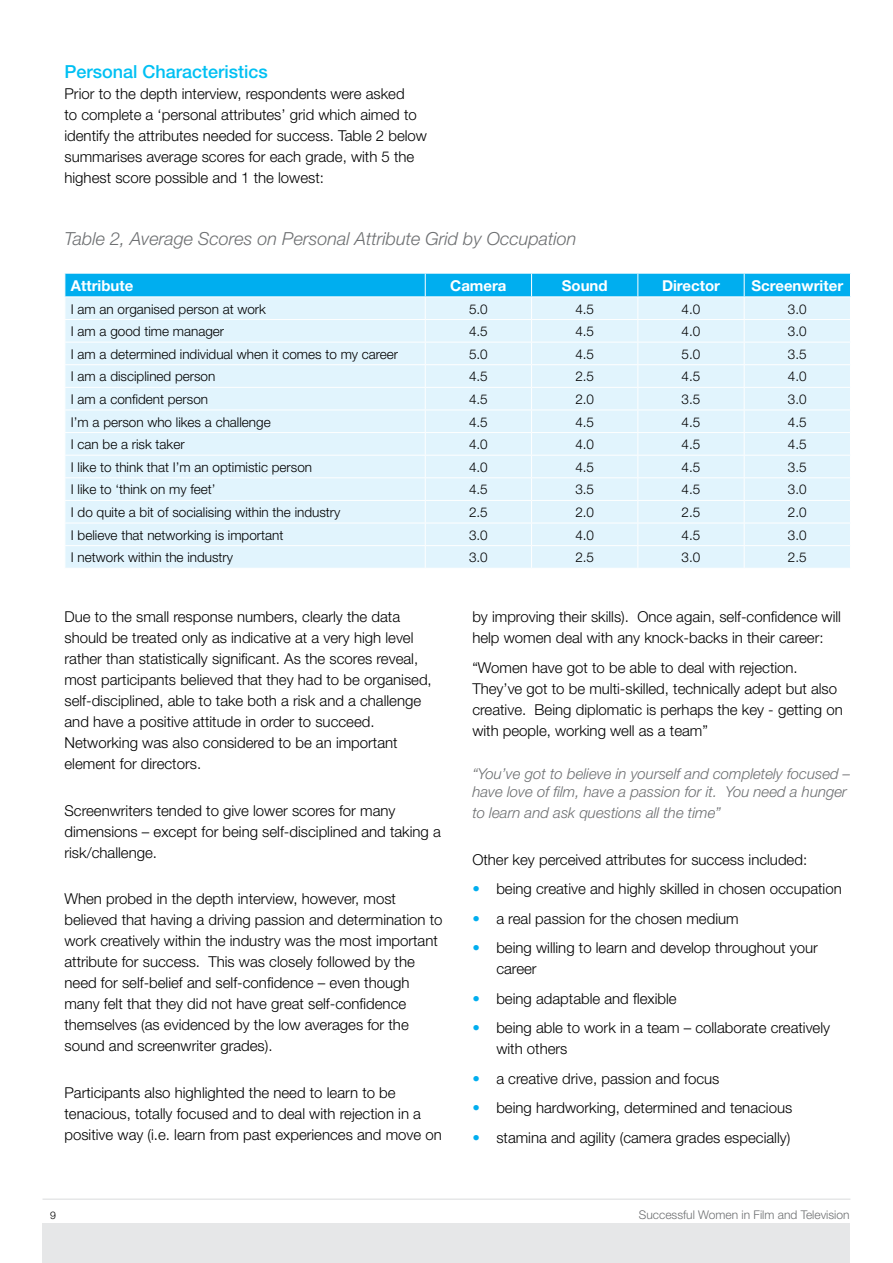
<style>
.page{position:relative;width:893px;height:1263px;background:#fff}
.page>*{position:absolute;margin:0;border:0;box-sizing:border-box;transform-origin:0 0}
.t1{font:italic 300 18px "Helvetica Neue";color:#6d6f71}
.t2{font:500 18px "Helvetica Neue";color:#00c0f3}
.t3{font:300 15px/21px "Helvetica Neue";color:#000}
.t4{font:italic 300 15px/18px "Helvetica Neue";color:#6d6f71}
.t5{font:700 15px "Helvetica Neue";color:#fff}
.t6{font:300 13.5px "Helvetica Neue";color:#000}
.t7{font:300 12px "Helvetica Neue";color:#6d6f71}
.t8{font:300 10.5px "Helvetica Neue";color:#000}
.s1{color:#00aeef}
</style>
<div class="page">
<div style="left:43px;top:1224px;width:807px;height:39px;background:#e6e7e8"></div>
<hr style="left:43px;top:1198px;width:807px;height:2px;background:#e6e7e8">
<svg style="left:64px;top:273px;width:787px;height:295px;background:#d1effb"></svg>
<p class="t2" style="left:64px;top:61px;width:205px">Personal Characteristics</p>
<p class="t3" style="left:64px;top:83px;width:364px">Prior to the depth interview, respondents were asked<br>to complete a ‘personal attributes’ grid which aimed to identify the attributes needed for success. Table 2 below summarises average scores for each grade, with 5 the highest score possible and 1 the lowest:</p>
<p class="t1" style="left:64px;top:228px;width:513px">Table 2, Average Scores on Personal Attribute Grid by Occupation</p>
<p class="t5" style="left:71px;top:276px;width:64px">Attribute</p>
<p class="t5" style="left:450px;top:276px;width:58px">Camera</p>
<p class="t5" style="left:562px;top:276px;width:47px">Sound</p>
<p class="t5" style="left:662px;top:276px;width:60px">Director</p>
<p class="t5" style="left:751px;top:276px;width:93px">Screenwriter</p>
<p class="t6" style="left:71px;top:300px;width:197px">I am an organised person at work</p>
<p class="t6" style="left:469px;top:300px;width:20px">5.0</p>
<p class="t6" style="left:575px;top:300px;width:20px">4.5</p>
<p class="t6" style="left:682px;top:300px;width:20px">4.0</p>
<p class="t6" style="left:788px;top:300px;width:20px">3.0</p>
<p class="t6" style="left:71px;top:323px;width:155px">I am a good time manager</p>
<p class="t6" style="left:469px;top:323px;width:20px">4.5</p>
<p class="t6" style="left:575px;top:323px;width:20px">4.5</p>
<p class="t6" style="left:682px;top:323px;width:20px">4.0</p>
<p class="t6" style="left:788px;top:323px;width:20px">3.0</p>
<p class="t6" style="left:71px;top:346px;width:329px">I am a determined individual when it comes to my career</p>
<p class="t6" style="left:469px;top:346px;width:20px">5.0</p>
<p class="t6" style="left:575px;top:346px;width:20px">4.5</p>
<p class="t6" style="left:682px;top:346px;width:20px">5.0</p>
<p class="t6" style="left:788px;top:346px;width:20px">3.5</p>
<p class="t6" style="left:71px;top:368px;width:146px">I am a disciplined person</p>
<p class="t6" style="left:469px;top:368px;width:20px">4.5</p>
<p class="t6" style="left:575px;top:368px;width:20px">2.5</p>
<p class="t6" style="left:682px;top:368px;width:20px">4.5</p>
<p class="t6" style="left:788px;top:368px;width:20px">4.0</p>
<p class="t6" style="left:71px;top:391px;width:139px">I am a confident person</p>
<p class="t6" style="left:469px;top:391px;width:20px">4.5</p>
<p class="t6" style="left:575px;top:391px;width:20px">2.0</p>
<p class="t6" style="left:682px;top:391px;width:20px">3.5</p>
<p class="t6" style="left:788px;top:391px;width:20px">3.0</p>
<p class="t6" style="left:71px;top:413px;width:201px">I’m a person who likes a challenge</p>
<p class="t6" style="left:469px;top:413px;width:20px">4.5</p>
<p class="t6" style="left:575px;top:413px;width:20px">4.5</p>
<p class="t6" style="left:682px;top:413px;width:20px">4.5</p>
<p class="t6" style="left:788px;top:413px;width:20px">4.5</p>
<p class="t6" style="left:71px;top:436px;width:115px">I can be a risk taker</p>
<p class="t6" style="left:469px;top:436px;width:20px">4.0</p>
<p class="t6" style="left:575px;top:436px;width:20px">4.0</p>
<p class="t6" style="left:682px;top:436px;width:20px">4.5</p>
<p class="t6" style="left:788px;top:436px;width:20px">4.5</p>
<p class="t6" style="left:71px;top:459px;width:243px">I like to think that I’m an optimistic person</p>
<p class="t6" style="left:469px;top:459px;width:20px">4.0</p>
<p class="t6" style="left:575px;top:459px;width:20px">4.5</p>
<p class="t6" style="left:682px;top:459px;width:20px">4.5</p>
<p class="t6" style="left:788px;top:459px;width:20px">3.5</p>
<p class="t6" style="left:71px;top:481px;width:146px">I like to ‘think on my feet’</p>
<p class="t6" style="left:469px;top:481px;width:20px">4.5</p>
<p class="t6" style="left:575px;top:481px;width:20px">3.5</p>
<p class="t6" style="left:682px;top:481px;width:20px">4.5</p>
<p class="t6" style="left:788px;top:481px;width:20px">3.0</p>
<p class="t6" style="left:71px;top:504px;width:271px">I do quite a bit of socialising within the industry</p>
<p class="t6" style="left:469px;top:504px;width:20px">2.5</p>
<p class="t6" style="left:575px;top:504px;width:20px">2.0</p>
<p class="t6" style="left:682px;top:504px;width:20px">2.5</p>
<p class="t6" style="left:788px;top:504px;width:20px">2.0</p>
<p class="t6" style="left:71px;top:527px;width:214px">I believe that networking is important</p>
<p class="t6" style="left:469px;top:527px;width:20px">3.0</p>
<p class="t6" style="left:575px;top:527px;width:20px">4.0</p>
<p class="t6" style="left:682px;top:527px;width:20px">4.5</p>
<p class="t6" style="left:788px;top:527px;width:20px">3.0</p>
<p class="t6" style="left:71px;top:549px;width:164px">I network within the industry</p>
<p class="t6" style="left:469px;top:549px;width:20px">3.0</p>
<p class="t6" style="left:575px;top:549px;width:20px">2.5</p>
<p class="t6" style="left:682px;top:549px;width:20px">3.0</p>
<p class="t6" style="left:788px;top:549px;width:20px">2.5</p>
<p class="t3" style="left:64px;top:606px;width:369px">Due to the small response numbers, clearly the data should be treated only as indicative at a very high level rather than statistically significant. As the scores reveal, most participants believed that they had to be organised, self-disciplined, able to take both a risk and a challenge and have a positive attitude in order to succeed.<br>Networking was also considered to be an important element for directors.</p>
<p class="t3" style="left:64px;top:799px;width:378px">Screenwriters tended to give lower scores for many dimensions – except for being self-disciplined and taking a risk/challenge.</p>
<p class="t3" style="left:64px;top:888px;width:380px">When probed in the depth interview, however, most believed that having a driving passion and determination to work creatively within the industry was the most important attribute for success. This was closely followed by the need for self-belief and self-confidence – even though many felt that they did not have great self-confidence themselves (as evidenced by the low averages for the sound and screenwriter grades).</p>
<p class="t3" style="left:64px;top:1081px;width:379px">Participants also highlighted the need to learn to be tenacious, totally focused and to deal with rejection in a positive way (i.e. learn from past experiences and move on</p>
<p class="t3" style="left:472px;top:606px;width:370px">by improving their skills). Once again, self-confidence will help women deal with any knock-backs in their career:</p>
<p class="t3" style="left:472px;top:656px;width:372px">“Women have got to be able to deal with rejection.<br>They’ve got to be multi-skilled, technically adept but also creative. Being diplomatic is perhaps the key - getting on with people, working well as a team”</p>
<p class="t4" style="left:472px;top:764px;width:380px">“You’ve got to believe in yourself and completely focused – have love of film, have a passion for it. You need a hunger</p>
<p class="t4" style="left:472px;top:803px;width:250px">to learn and ask questions all the time”</p>
<p class="t3" style="left:472px;top:848px;width:336px">Other key perceived attributes for success included:</p>
<p class="t3" style="left:472px;top:878px;width:371px"><span class="s1">•</span> being creative and highly skilled in chosen occupation</p>
<p class="t3" style="left:472px;top:907px;width:268px"><span class="s1">•</span> a real passion for the chosen medium</p>
<p class="t3" style="left:496px;top:937px;width:323px;text-indent:-24px"><span class="s1">•</span> being willing to learn and develop throughout your career</p>
<p class="t3" style="left:472px;top:987px;width:206px"><span class="s1">•</span> being adaptable and flexible</p>
<p class="t3" style="left:496px;top:1017px;width:335px;text-indent:-24px"><span class="s1">•</span> being able to work in a team – collaborate creatively with others</p>
<p class="t3" style="left:472px;top:1067px;width:249px"><span class="s1">•</span> a creative drive, passion and focus</p>
<p class="t3" style="left:472px;top:1097px;width:321px"><span class="s1">•</span> being hardworking, determined and tenacious</p>
<p class="t3" style="left:472px;top:1126px;width:319px"><span class="s1">•</span> stamina and agility (camera grades especially)</p>
<p class="t8" style="left:50px;top:1209px;width:7px">9</p>
<p class="t7" style="left:639px;top:1207px;width:212px">Successful Women in Film and Television</p>
</div>
